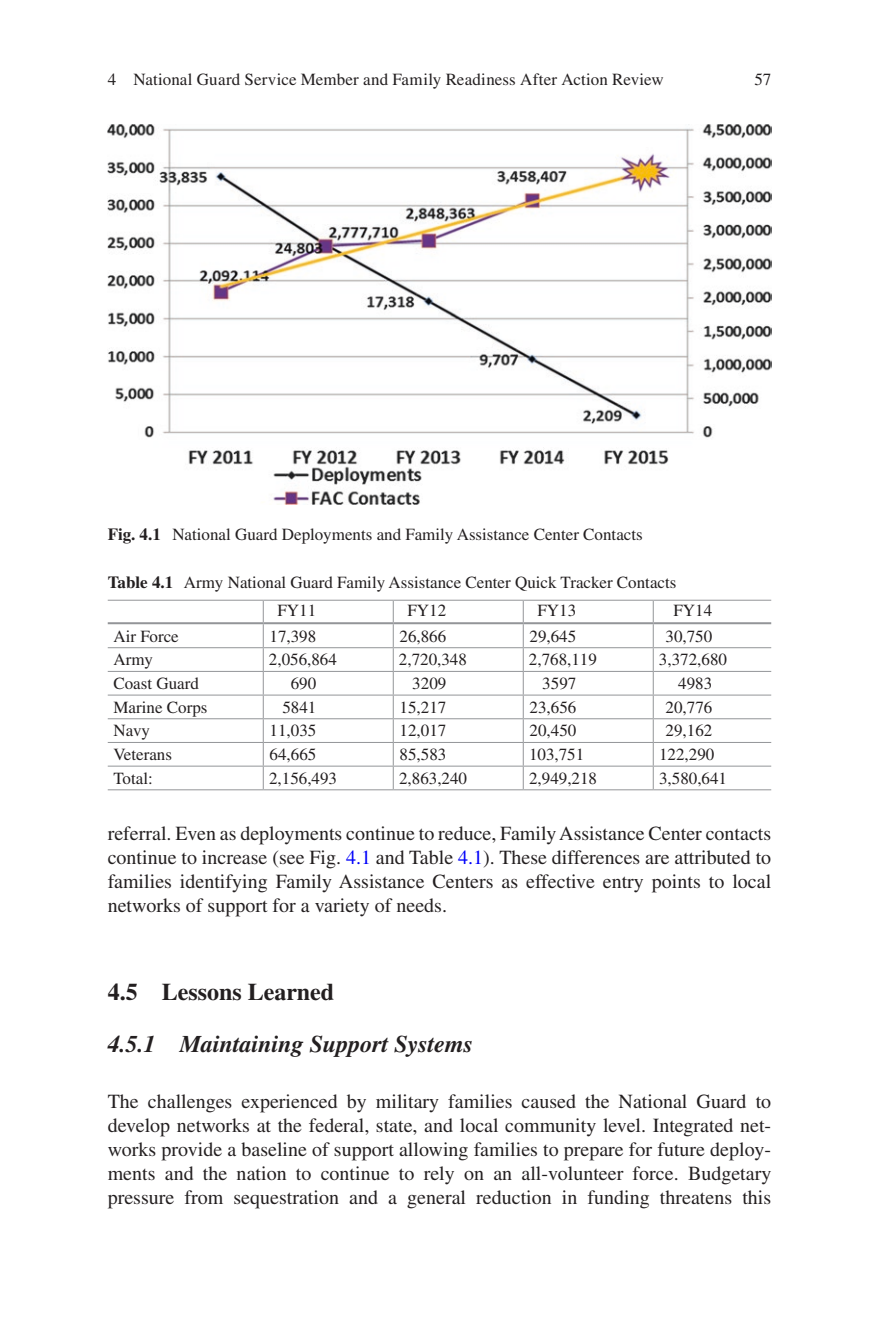
<style>
.page{position:relative;width:879px;height:1333px;background:#fff}
.page>*{position:absolute;margin:0;border:0;box-sizing:border-box;transform-origin:0 0}
.t1{font:italic 700 24px "Bdgvfg Times LT Std";color:#231f20}
.t2{font:700 24px "Qthwyj Times LT Std";color:#231f20}
.t3{font:20px/24px "Vbjrvt Times LT Std";color:#231f20;text-align:justify}
.t4{font:17px/28.6px "Vbjrvt Times LT Std";color:#231f20}
.s1{font-family:"Qthwyj Times LT Std";font-weight:700}
.s2{color:#0000fa}
</style>
<div class="page">
<img style="left:108px;top:124px;width:663px;height:380px">
<hr style="left:108px;top:599px;width:155px;height:1px;background:#939598">
<hr style="left:108px;top:622px;width:155px;height:2px;background:#939598">
<hr style="left:263px;top:599px;width:130px;height:1px;background:#939598">
<hr style="left:263px;top:622px;width:130px;height:2px;background:#939598">
<hr style="left:393px;top:599px;width:130px;height:1px;background:#939598">
<hr style="left:393px;top:622px;width:130px;height:2px;background:#939598">
<hr style="left:523px;top:599px;width:130px;height:1px;background:#939598">
<hr style="left:523px;top:622px;width:130px;height:2px;background:#939598">
<hr style="left:653px;top:599px;width:118px;height:1px;background:#939598">
<hr style="left:653px;top:622px;width:118px;height:2px;background:#939598">
<hr style="left:108px;top:647px;width:155px;height:1px;background:#939598">
<hr style="left:263px;top:647px;width:130px;height:1px;background:#939598">
<hr style="left:393px;top:647px;width:130px;height:1px;background:#939598">
<hr style="left:523px;top:647px;width:130px;height:1px;background:#939598">
<hr style="left:653px;top:647px;width:118px;height:1px;background:#939598">
<hr style="left:108px;top:671px;width:155px;height:1px;background:#939598">
<hr style="left:263px;top:671px;width:130px;height:1px;background:#939598">
<hr style="left:393px;top:671px;width:130px;height:1px;background:#939598">
<hr style="left:523px;top:671px;width:130px;height:1px;background:#939598">
<hr style="left:653px;top:671px;width:118px;height:1px;background:#939598">
<hr style="left:108px;top:694px;width:155px;height:1px;background:#939598">
<hr style="left:263px;top:694px;width:130px;height:1px;background:#939598">
<hr style="left:393px;top:694px;width:130px;height:1px;background:#939598">
<hr style="left:523px;top:694px;width:130px;height:1px;background:#939598">
<hr style="left:653px;top:694px;width:118px;height:1px;background:#939598">
<hr style="left:108px;top:718px;width:155px;height:1px;background:#939598">
<hr style="left:263px;top:718px;width:130px;height:1px;background:#939598">
<hr style="left:393px;top:718px;width:130px;height:1px;background:#939598">
<hr style="left:523px;top:718px;width:130px;height:1px;background:#939598">
<hr style="left:653px;top:718px;width:118px;height:1px;background:#939598">
<hr style="left:108px;top:742px;width:155px;height:1px;background:#939598">
<hr style="left:263px;top:742px;width:130px;height:1px;background:#939598">
<hr style="left:393px;top:742px;width:130px;height:1px;background:#939598">
<hr style="left:523px;top:742px;width:130px;height:1px;background:#939598">
<hr style="left:653px;top:742px;width:118px;height:1px;background:#939598">
<hr style="left:523px;top:765px;width:130px;height:1px;background:#939598">
<hr style="left:523px;top:789px;width:130px;height:1px;background:#939598">
<hr style="left:393px;top:765px;width:130px;height:1px;background:#939598">
<svg style="left:523px;top:600px;width:1px;height:189px"></svg>
<hr style="left:393px;top:789px;width:130px;height:1px;background:#939598">
<hr style="left:263px;top:765px;width:130px;height:1px;background:#939598">
<svg style="left:393px;top:600px;width:1px;height:189px"></svg>
<hr style="left:263px;top:789px;width:130px;height:1px;background:#939598">
<hr style="left:653px;top:765px;width:118px;height:1px;background:#939598">
<svg style="left:653px;top:600px;width:1px;height:189px"></svg>
<hr style="left:653px;top:789px;width:118px;height:1px;background:#939598">
<hr style="left:108px;top:765px;width:155px;height:1px;background:#939598">
<svg style="left:263px;top:600px;width:1px;height:189px"></svg>
<hr style="left:108px;top:789px;width:155px;height:1px;background:#939598">
<p class="t4" style="left:108px;top:65px;width:557px">4 National Guard Service Member and Family Readiness After Action Review</p>
<p class="t4" style="left:754px;top:65px;width:18px">57</p>
<p class="t4" style="left:108px;top:520px;width:536px"><span class="s1">Fig. 4.1</span> National Guard Deployments and Family Assistance Center Contacts</p>
<p class="t4" style="left:277px;top:567px;width:400px;text-indent:-170px"><span class="s1">Table 4.1</span> Army National Guard Family Assistance Center Quick Tracker Contacts<br>FY11</p>
<p class="t4" style="left:407px;top:596px;width:40px">FY12</p>
<p class="t4" style="left:537px;top:596px;width:40px">FY13</p>
<p class="t4" style="left:673px;top:596px;width:40px">FY14</p>
<p class="t4" style="left:113px;top:621px;width:67px">Air Force</p>
<p class="t4" style="left:269px;top:621px;width:48px">17,398</p>
<p class="t4" style="left:399px;top:621px;width:48px">26,866</p>
<p class="t4" style="left:529px;top:621px;width:48px">29,645</p>
<p class="t4" style="left:665px;top:621px;width:48px">30,750</p>
<p class="t4" style="left:113px;top:645px;width:41px">Army</p>
<p class="t4" style="left:269px;top:645px;width:69px">2,056,864</p>
<p class="t4" style="left:399px;top:645px;width:69px">2,720,348</p>
<p class="t4" style="left:529px;top:645px;width:69px">2,768,119</p>
<p class="t4" style="left:659px;top:645px;width:69px">3,372,680</p>
<p class="t4" style="left:113px;top:668px;width:87px">Coast Guard</p>
<p class="t4" style="left:291px;top:668px;width:27px">690</p>
<p class="t4" style="left:412px;top:668px;width:35px">3209</p>
<p class="t4" style="left:542px;top:668px;width:35px">3597</p>
<p class="t4" style="left:678px;top:668px;width:35px">4983</p>
<p class="t4" style="left:113px;top:692px;width:95px">Marine Corps</p>
<p class="t4" style="left:282px;top:692px;width:35px">5841</p>
<p class="t4" style="left:399px;top:692px;width:48px">15,217</p>
<p class="t4" style="left:529px;top:692px;width:48px">23,656</p>
<p class="t4" style="left:665px;top:692px;width:48px">20,776</p>
<p class="t4" style="left:113px;top:716px;width:38px">Navy</p>
<p class="t4" style="left:270px;top:716px;width:48px">11,035</p>
<p class="t4" style="left:399px;top:716px;width:48px">12,017</p>
<p class="t4" style="left:529px;top:716px;width:48px">20,450</p>
<p class="t4" style="left:665px;top:716px;width:48px">29,162</p>
<p class="t4" style="left:114px;top:739px;width:60px">Veterans</p>
<p class="t4" style="left:270px;top:739px;width:48px">64,665</p>
<p class="t4" style="left:400px;top:739px;width:48px">85,583</p>
<p class="t4" style="left:529px;top:739px;width:57px">103,751</p>
<p class="t4" style="left:659px;top:739px;width:57px">122,290</p>
<p class="t4" style="left:114px;top:763px;width:41px">Total:</p>
<p class="t4" style="left:269px;top:763px;width:69px">2,156,493</p>
<p class="t4" style="left:399px;top:763px;width:69px">2,863,240</p>
<p class="t4" style="left:529px;top:763px;width:69px">2,949,218</p>
<p class="t4" style="left:659px;top:763px;width:69px">3,580,641</p>
<p class="t3" style="left:108px;top:821px;width:665px">referral. Even as deployments continue to reduce, Family Assistance Center contacts continue to increase (see Fig. <span class="s2">4.1</span> and Table <span class="s2">4.1</span>). These differences are attributed to families identifying Family Assistance Centers as effective entry points to local networks of support for a variety of needs.</p>
<p class="t2" style="left:108px;top:977px;width:228px">4.5 Lessons Learned</p>
<p class="t1" style="left:108px;top:1029px;width:367px">4.5.1 Maintaining Support Systems</p>
<p class="t3" style="left:108px;top:1089px;width:665px">The challenges experienced by military families caused the National Guard to develop networks at the federal, state, and local community level. Integrated net&shy;works provide a baseline of support allowing families to prepare for future deploy&shy;ments and the nation to continue to rely on an all-volunteer force. Budgetary pressure from sequestration and a general reduction in funding threatens this</p>
</div>
